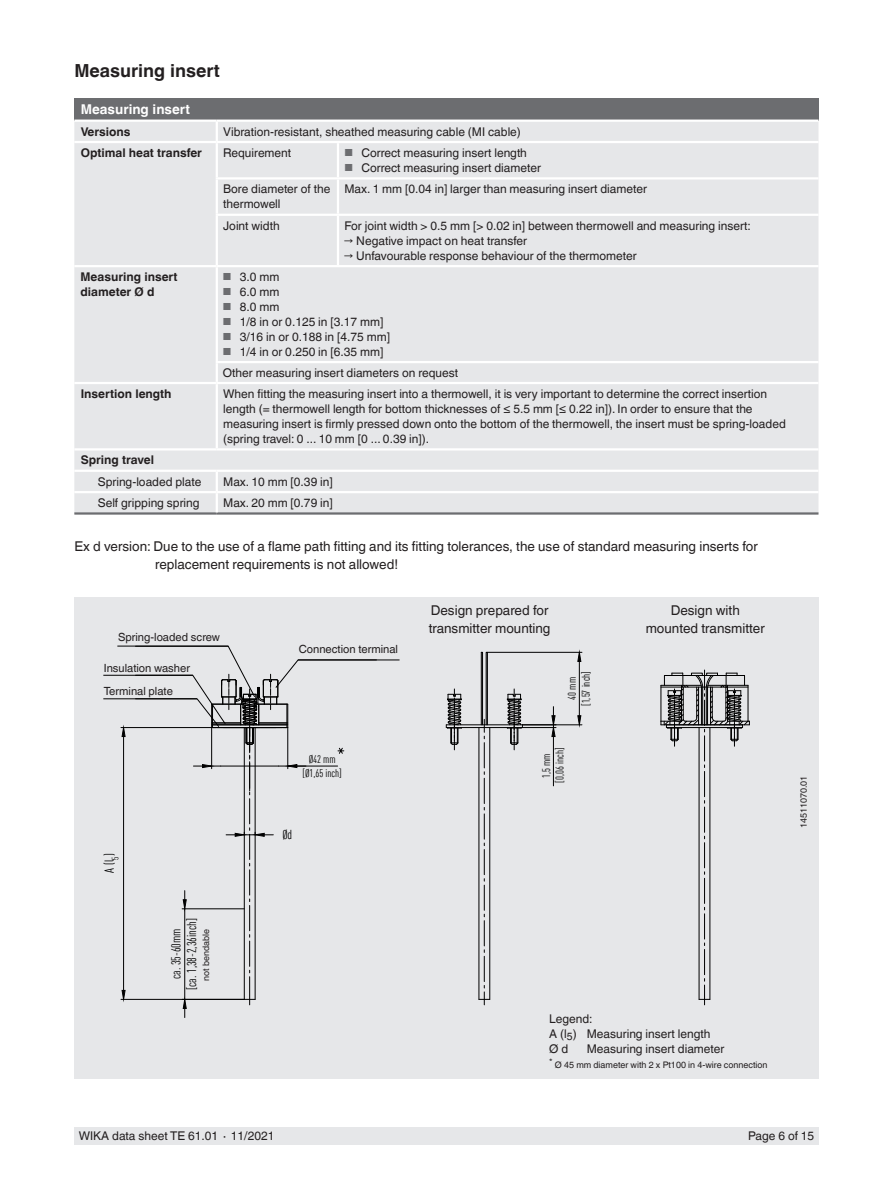
<style>
.page{position:relative;width:893px;height:1188px;background:#fff}
.page>*{position:absolute;margin:0;border:0;box-sizing:border-box;transform-origin:0 0}
.t1{font:700 18px "Helvetica World";color:#231f20}
.t2{font:14.55px "DIN Cond";color:#000}
.t3{font:13.5px/18px "Helvetica World";color:#231f20}
.t4{font:700 13.5px "Helvetica World";color:#fff}
.t5{font:12.75px/15.6px "DIN Cond";color:#000;text-align:center}
.t6{font:12px/15px "Helvetica World";color:#231f20}
.t7{font:700 12px/15px "Helvetica World";color:#231f20}
.t8{font:11.25px/23px "Helvetica World";color:#231f20}
.t9{font:10.95px/13.8px "DIN Cond";color:#000;text-align:center}
.t10{font:9px "Helvetica World";color:#231f20}
.s1{font-size:10.2px;color:#6c6d70}
.s2{font-family:"DIN Cond";font-size:12.75px;color:#000}
</style>
<div class="page">
<div style="left:74px;top:1128px;width:745px;height:17px;background:#e6e7e9"></div>
<div style="left:74px;top:597px;width:745px;height:482px;background:#e6e7e9"></div>
<svg style="left:445px;top:649px;width:305px;height:357px"></svg>
<svg style="left:103px;top:645px;width:275px;height:373px"></svg>
<div style="left:74px;top:98px;width:744px;height:23px;background:#6c6d70"></div>
<div style="left:74px;top:122px;width:744px;height:390px;background:#e6e7e9"></div>
<hr style="left:74px;top:120px;width:143px;height:2px;background:#fff">
<hr style="left:217px;top:120px;width:121px;height:2px;background:#fff">
<hr style="left:338px;top:120px;width:480px;height:2px;background:#fff">
<hr style="left:74px;top:141px;width:143px;height:2px;background:#fff">
<hr style="left:216px;top:143px;width:2px;height:34px;background:#fff">
<hr style="left:216px;top:180px;width:2px;height:34px;background:#fff">
<hr style="left:216px;top:216px;width:2px;height:49px;background:#fff">
<hr style="left:74px;top:491px;width:143px;height:2px;background:#fff">
<hr style="left:217px;top:491px;width:121px;height:2px;background:#fff">
<hr style="left:338px;top:491px;width:480px;height:2px;background:#fff">
<hr style="left:74px;top:448px;width:143px;height:3px;background:#fff">
<hr style="left:217px;top:448px;width:121px;height:3px;background:#fff">
<hr style="left:338px;top:448px;width:480px;height:3px;background:#fff">
<hr style="left:74px;top:470px;width:143px;height:2px;background:#fff">
<hr style="left:217px;top:470px;width:121px;height:2px;background:#fff">
<hr style="left:338px;top:470px;width:480px;height:2px;background:#fff">
<hr style="left:216px;top:267px;width:2px;height:94px;background:#fff">
<svg style="left:216px;top:363px;width:2px;height:19px"></svg>
<hr style="left:74px;top:265px;width:143px;height:2px;background:#fff">
<hr style="left:74px;top:382px;width:143px;height:2px;background:#fff">
<hr style="left:217px;top:265px;width:121px;height:2px;background:#fff">
<hr style="left:338px;top:265px;width:480px;height:2px;background:#fff">
<hr style="left:216px;top:361px;width:122px;height:2px;background:#fff">
<hr style="left:338px;top:361px;width:480px;height:2px;background:#fff">
<hr style="left:217px;top:382px;width:121px;height:2px;background:#fff">
<hr style="left:338px;top:382px;width:480px;height:2px;background:#fff">
<hr style="left:74px;top:512px;width:143px;height:3px;background:#6c6d70">
<hr style="left:217px;top:512px;width:121px;height:3px;background:#6c6d70">
<hr style="left:338px;top:512px;width:480px;height:3px;background:#6c6d70">
<svg style="left:216px;top:122px;width:2px;height:19px"></svg>
<hr style="left:217px;top:141px;width:121px;height:2px;background:#fff">
<hr style="left:338px;top:141px;width:480px;height:2px;background:#fff">
<hr style="left:337px;top:143px;width:2px;height:34px;background:#fff">
<hr style="left:216px;top:177px;width:122px;height:3px;background:#fff">
<hr style="left:338px;top:177px;width:480px;height:3px;background:#fff">
<hr style="left:337px;top:180px;width:2px;height:34px;background:#fff">
<hr style="left:216px;top:214px;width:122px;height:2px;background:#fff">
<hr style="left:338px;top:214px;width:480px;height:2px;background:#fff">
<hr style="left:337px;top:216px;width:2px;height:49px;background:#fff">
<hr style="left:216px;top:384px;width:2px;height:64px;background:#fff">
<svg style="left:216px;top:472px;width:2px;height:40px"></svg>
<hr style="left:103px;top:675px;width:90px;height:1px;background:#000">
<hr style="left:117px;top:646px;width:111px;height:1px;background:#000">
<hr style="left:298px;top:660px;width:102px;height:1px;background:#000">
<hr style="left:103px;top:699px;width:94px;height:1px;background:#000">
<div style="left:104px;top:657px;width:86px;height:15px;background:#e6e7e9"></div>
<div style="left:104px;top:681px;width:80px;height:14px;background:#e6e7e9"></div>
<div style="left:299px;top:645px;width:99px;height:13px;background:#e6e7e9"></div>
<div style="left:203px;top:919px;width:23px;height:71px;background:#e6e7e9"></div>
<h1 class="t1" style="left:74px;top:60px;width:147px">Measuring insert</h1>
<p class="t4" style="left:81px;top:102px;width:111px">Measuring insert</p>
<p class="t7" style="left:81px;top:124px;width:51px">Versions</p>
<p class="t6" style="left:223px;top:124px;width:299px">Vibration-resistant, sheathed measuring cable (MI cable)</p>
<p class="t7" style="left:81px;top:145px;width:123px">Optimal heat transfer</p>
<p class="t6" style="left:223px;top:145px;width:70px">Requirement</p>
<p class="t6" style="left:344px;top:145px;width:184px"><span class="s1">■</span> Correct measuring insert length</p>
<p class="t6" style="left:344px;top:160px;width:198px"><span class="s1">■</span> Correct measuring insert diameter</p>
<p class="t6" style="left:223px;top:182px;width:109px">Bore diameter of the thermowell</p>
<p class="t6" style="left:344px;top:182px;width:304px">Max. 1 mm [0.04 in] larger than measuring insert diameter</p>
<p class="t6" style="left:223px;top:218px;width:58px">Joint width</p>
<p class="t6" style="left:344px;top:218px;width:408px">For joint width &gt; 0.5 mm [&gt; 0.02 in] between thermowell and measuring insert:</p>
<p class="t6" style="left:344px;top:233px;width:184px">→ Negative impact on heat transfer</p>
<p class="t6" style="left:344px;top:248px;width:294px">→ Unfavourable response behaviour of the thermometer</p>
<p class="t7" style="left:81px;top:269px;width:99px">Measuring insert diameter Ø d</p>
<p class="t6" style="left:223px;top:269px;width:58px"><span class="s1">■</span> 3.0 mm</p>
<p class="t6" style="left:223px;top:284px;width:58px"><span class="s1">■</span> 6.0 mm</p>
<p class="t6" style="left:223px;top:299px;width:58px"><span class="s1">■</span> 8.0 mm</p>
<p class="t6" style="left:223px;top:314px;width:162px"><span class="s1">■</span> 1/8 in or 0.125 in [3.17 mm]</p>
<p class="t6" style="left:223px;top:329px;width:169px"><span class="s1">■</span> 3/16 in or 0.188 in [4.75 mm]</p>
<p class="t6" style="left:223px;top:341px;width:237px;line-height:21px"><span class="s1">■</span> 1/4 in or 0.250 in [6.35 mm]<br>Other measuring insert diameters on request</p>
<p class="t7" style="left:81px;top:386px;width:92px">Insertion length</p>
<p class="t6" style="left:223px;top:386px;width:564px">When fitting the measuring insert into a thermowell, it is very important to determine the correct insertion length (= thermowell length for bottom thicknesses of ≤ 5.5 mm [≤ 0.22 in]). In order to ensure that the measuring insert is firmly pressed down onto the bottom of the thermowell, the insert must be spring-loaded (spring travel: 0 ... 10 mm [0 ... 0.39 in]).</p>
<p class="t7" style="left:81px;top:453px;width:75px">Spring travel</p>
<p class="t6" style="left:98px;top:474px;width:105px">Spring-loaded plate</p>
<p class="t6" style="left:223px;top:474px;width:111px">Max. 10 mm [0.39 in]</p>
<p class="t6" style="left:98px;top:495px;width:103px">Self gripping spring</p>
<p class="t6" style="left:223px;top:495px;width:111px">Max. 20 mm [0.79 in]</p>
<p class="t3" style="left:155px;top:537px;width:604px;text-indent:-81px">Ex d version: Due to the use of a flame path fitting and its fitting tolerances, the use of standard measuring inserts for replacement requirements is not allowed!</p>
<p class="t5" style="left:192px;top:506px;width:6px">3</p>
<p class="t5" style="left:135px;top:627px;width:85px">Federnde Befestigung</p>
<p class="t8" style="left:118px;top:626px;width:104px">Spring-loaded screw</p>
<p class="t8" style="left:104px;top:657px;width:88px">Insulation washer<br>Terminal plate</p>
<p class="t5" style="left:135px;top:658px;width:42px">Isoscheibe</p>
<p class="t5" style="left:135px;top:679px;width:50px">Sockelplatte</p>
<p class="t5" style="left:102px;top:873px;width:20px;rotate:-90deg">A (l<sub>5</sub>)</p>
<p class="t5" style="left:168px;top:990px;width:74px;rotate:-90deg">ca. 35-60mm<br>[ca. 1,38-2,36inch]</p>
<p class="t2" style="left:201px;top:981px;width:59px;rotate:-90deg">nicht biegbar</p>
<p class="t10" style="left:201px;top:981px;width:53px;rotate:-90deg">not bendable</p>
<p class="t8" style="left:299px;top:638px;width:101px">Connection terminal</p>
<p class="t5" style="left:307px;top:643px;width:71px">Anschlussklemme</p>
<p class="t9" style="left:302px;top:752px;width:41px">Ø42 mm [Ø1,65 inch]</p>
<p class="t5" style="left:282px;top:827px;width:11px">Ød</p>
<p class="t3" style="left:429px;top:602px;width:123px">Design prepared for transmitter mounting</p>
<p class="t3" style="left:646px;top:602px;width:120px;text-align:center">Design with mounted transmitter</p>
<p class="t9" style="left:565px;top:706px;width:36px;rotate:-90deg">40 mm [1,57 inch]</p>
<p class="t9" style="left:540px;top:783px;width:36px;line-height:13px;rotate:-90deg">1,5 mm [0,06 inch]</p>
<p class="t10" style="left:799px;top:828px;width:54px;rotate:-90deg">14511070.01</p>
<p class="t6" style="left:549px;top:1012px;width:163px">Legend:<br>A (l<sub>5</sub>) Measuring insert length<br>Ø d</p>
<p class="t6" style="left:587px;top:1042px;width:139px">Measuring insert diameter</p>
<p class="t10" style="left:549px;top:1060px;width:220px">* Ø 45 mm diameter with 2 x Pt100 in 4-wire connection</p>
<p class="t6" style="left:79px;top:1129px;width:197px">WIKA data sheet TE 61.01 ∙ 11/2021</p>
<p class="t6" style="left:714px;top:1129px;width:102px"><span class="s2">TR10-0</span> Page 6 of 15</p>
</div>
